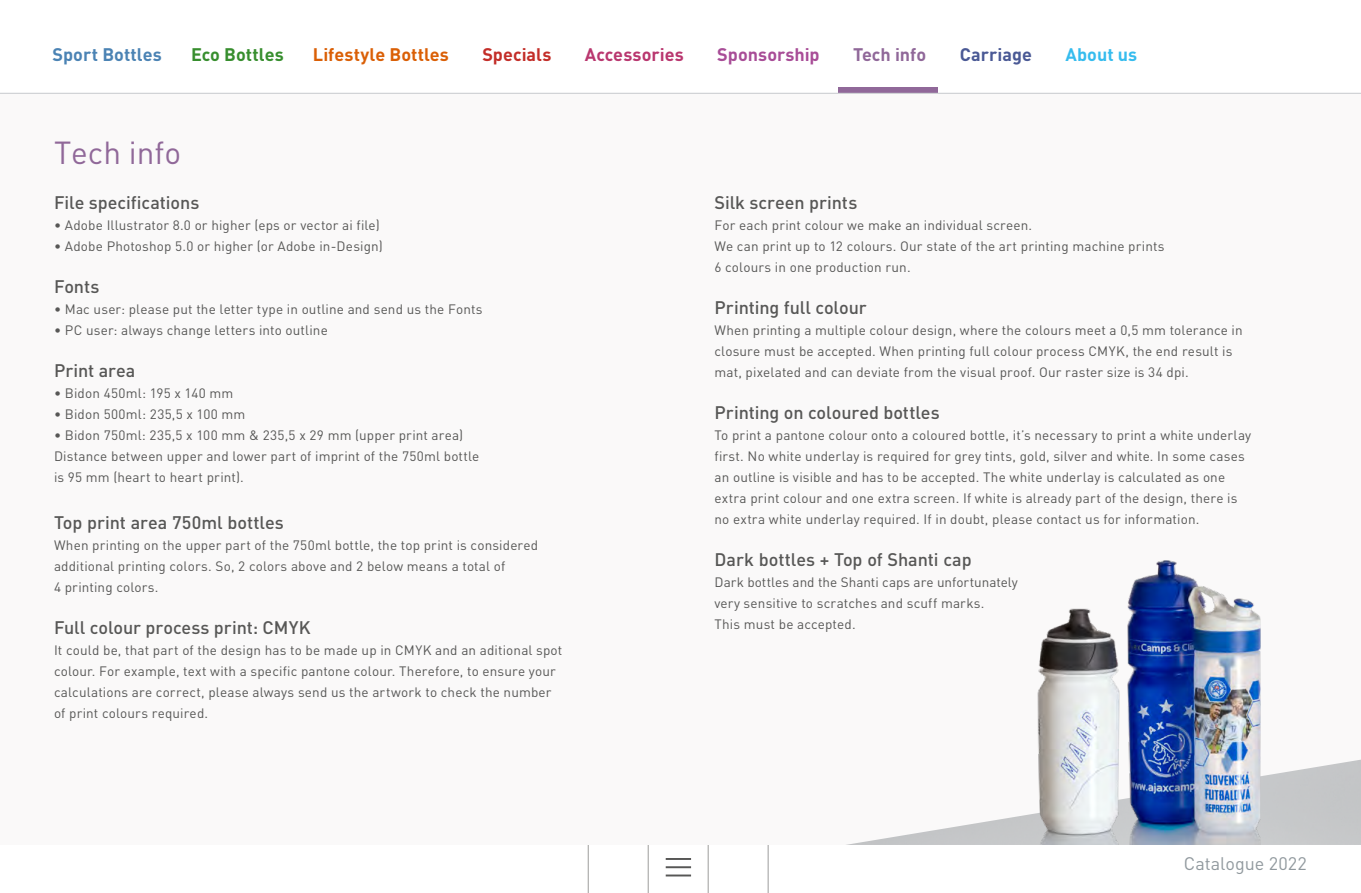
<style>
.page{position:relative;width:1361px;height:893px;background:#fff}
.page>*{position:absolute;margin:0;border:0;box-sizing:border-box;transform-origin:0 0}
.t1{font:31.5px "DIN Pro";color:#906899}
.t2{font:500 18px "DIN Pro";color:#575756}
.t3{font:700 18px "DIN Pro";letter-spacing:.005em;color:#da5f06}
.t4{font:18px "DIN Pro";color:#91999e}
.t5{font:700 18px "DIN Pro";color:#4b83b4}
.t6{font:700 18px "DIN Pro";color:#b9376f}
.t7{font:700 18px "DIN Pro";color:#a84d97}
.t8{font:700 18px "DIN Pro";color:#378e2e}
.t9{font:700 18px "DIN Pro";color:#c32e29}
.t10{font:700 18px "DIN Pro";color:#906899}
.t11{font:700 18px "DIN Pro";color:#4a5995}
.t12{font:700 18px "DIN Pro";letter-spacing:.005em;color:#36bcee}
.t13{font:13.5px/21px "DIN Pro";letter-spacing:.01em;color:#575756}
</style>
<div class="page">
<hr style="left:708px;top:841px;width:1px;height:52px;background:#9d9d9c">
<hr style="left:648px;top:841px;width:1px;height:52px;background:#9d9d9c">
<hr style="left:588px;top:841px;width:1px;height:52px;background:#9d9d9c">
<hr style="left:768px;top:841px;width:1px;height:52px;background:#9d9d9c">
<hr style="left:666px;top:858px;width:25px;height:2px;background:#575756">
<hr style="left:666px;top:866px;width:25px;height:2px;background:#575756">
<hr style="left:666px;top:874px;width:25px;height:2px;background:#575756">
<div style="left:0;top:94px;width:1361px;height:751px;background:#faf9f9"></div>
<div style="left:838px;top:87px;width:100px;height:6px;background:#906899"></div>
<hr style="left:0;top:93px;width:1361px;height:1px;background:#c7c9cd">
<img style="left:846px;top:760px;width:515px;height:85px">
<img style="left:1036px;top:560px;width:246px;height:285px">
<h2 class="t5" style="left:53px;top:40px;width:111px">Sport Bottles</h2>
<h2 class="t8" style="left:191px;top:40px;width:94px">Eco Bottles</h2>
<h2 class="t3" style="left:313px;top:40px;width:138px">Lifestyle Bottles</h2>
<h2 class="t9" style="left:482px;top:40px;width:71px">Specials</h2>
<h2 class="t6" style="left:585px;top:40px;width:100px">Accessories</h2>
<h2 class="t7" style="left:717px;top:40px;width:104px">Sponsorship</h2>
<h2 class="t10" style="left:853px;top:40px;width:75px">Tech info</h2>
<h2 class="t11" style="left:959px;top:40px;width:74px">Carriage</h2>
<h2 class="t12" style="left:1065px;top:40px;width:73px">About us</h2>
<h1 class="t1" style="left:54px;top:128px;width:129px">Tech info</h1>
<h2 class="t2" style="left:54px;top:188px;width:147px">File specifications</h2>
<p class="t13" style="left:54px;top:214px;width:327px">• Adobe Illustrator 8.0 or higher (eps or vector ai file)</p>
<p class="t13" style="left:54px;top:235px;width:330px">• Adobe Photoshop 5.0 or higher (or Adobe in-Design)</p>
<h2 class="t2" style="left:54px;top:272px;width:47px">Fonts</h2>
<p class="t13" style="left:54px;top:298px;width:430px">• Mac user: please put the letter type in outline and send us the Fonts</p>
<p class="t13" style="left:54px;top:319px;width:275px">• PC user: always change letters into outline</p>
<h2 class="t2" style="left:54px;top:356px;width:83px">Print area</h2>
<p class="t13" style="left:54px;top:382px;width:181px">• Bidon 450ml: 195 x 140 mm</p>
<p class="t13" style="left:54px;top:403px;width:193px">• Bidon 500ml: 235,5 x 100 mm</p>
<p class="t13" style="left:54px;top:424px;width:427px">• Bidon 750ml: 235,5 x 100 mm &amp; 235,5 x 29 mm (upper print area)<br>Distance between upper and lower part of imprint of the 750ml bottle is 95 mm (heart to heart print).</p>
<h2 class="t2" style="left:54px;top:508px;width:231px">Top print area 750ml bottles</h2>
<p class="t13" style="left:54px;top:533px;width:486px">When printing on the upper part of the 750ml bottle, the top print is considered additional printing colors. So, 2 colors above and 2 below means a total of<br>4 printing colors.</p>
<h2 class="t2" style="left:54px;top:613px;width:258px">Full colour process print: CMYK</h2>
<p class="t13" style="left:54px;top:638px;width:510px">It could be, that part of the design has to be made up in CMYK and an aditional spot colour. For example, text with a specific pantone colour. Therefore, to ensure your calculations are correct, please always send us the artwork to check the number of print colours required.</p>
<h2 class="t2" style="left:714px;top:188px;width:144px">Silk screen prints</h2>
<p class="t13" style="left:714px;top:214px;width:451px">For each print colour we make an individual screen.<br>We can print up to 12 colours. Our state of the art printing machine prints<br>6 colours in one production run.</p>
<h2 class="t2" style="left:714px;top:293px;width:154px">Printing full colour</h2>
<p class="t13" style="left:714px;top:319px;width:530px">When printing a multiple colour design, where the colours meet a 0,5 mm tolerance in closure must be accepted. When printing full colour process CMYK, the end result is mat, pixelated and can deviate from the visual proof. Our raster size is 34 dpi.</p>
<h2 class="t2" style="left:714px;top:398px;width:227px">Printing on coloured bottles</h2>
<p class="t13" style="left:714px;top:424px;width:538px">To print a pantone colour onto a coloured bottle, it’s necessary to print a white underlay first. No white underlay is required for grey tints, gold, silver and white. In some cases an outline is visible and has to be accepted. The white underlay is calculated as one extra print colour and one extra screen. If white is already part of the design, there is no extra white underlay required. If in doubt, please contact us for information.</p>
<h2 class="t2" style="left:714px;top:545px;width:259px">Dark bottles + Top of Shanti cap</h2>
<p class="t13" style="left:714px;top:571px;width:305px">Dark bottles and the Shanti caps are unfortunately very sensitive to scratches and scuff marks.<br>This must be accepted.</p>
<h2 class="t4" style="left:1184px;top:850px;width:125px">Catalogue 2022</h2>
</div>
